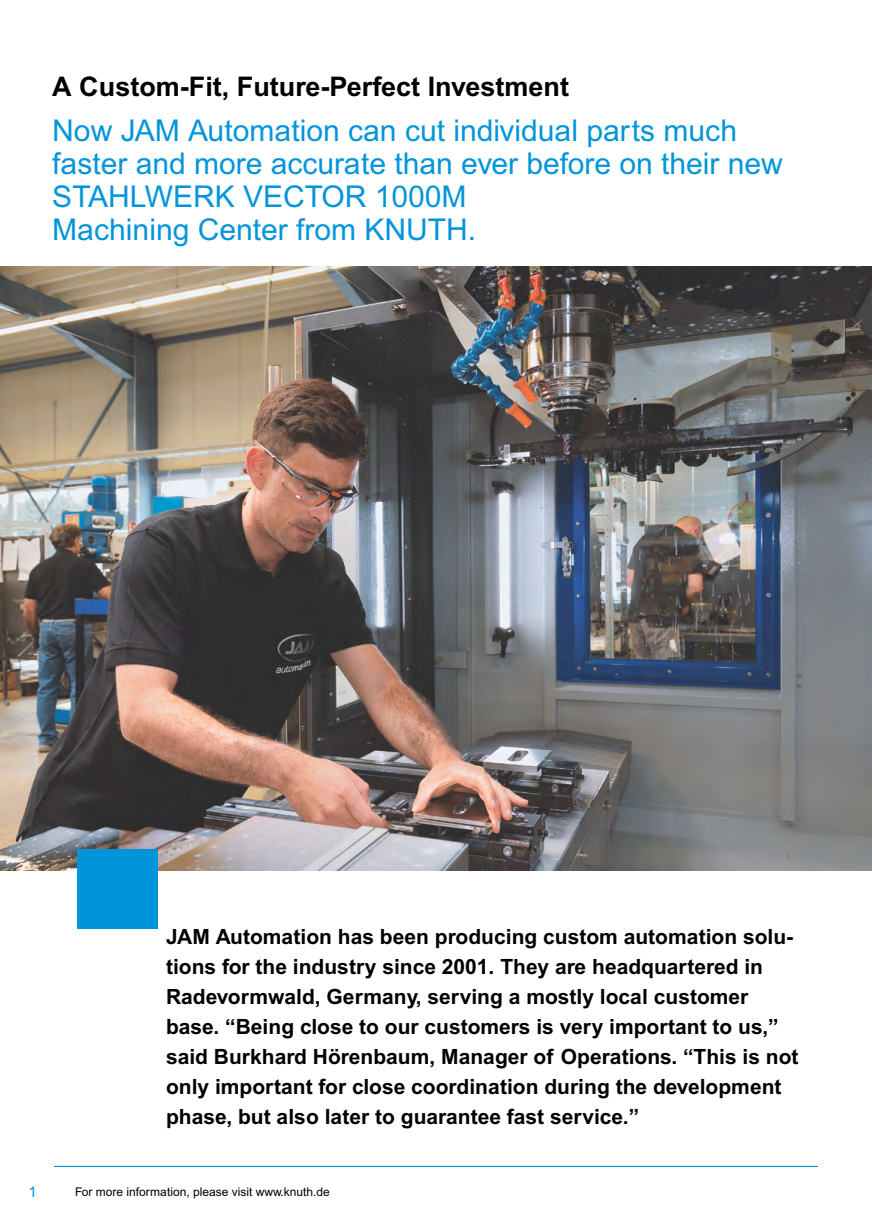
<style>
.page{position:relative;width:872px;height:1221px;background:#fff}
.page>*{position:absolute;margin:0;border:0;box-sizing:border-box;transform-origin:0 0}
.t1{font:30px/33px "Arial MT Pro";color:#0095da}
.t2{font:700 27px "Arial MT Pro";color:#000}
.t3{font:700 21px/30px "Arial MT Pro Cyr";color:#000}
.t4{font:15px "Arial MT Pro";color:#0095da}
.t5{font:12px "Arial MT Pro";color:#000}
</style>
<div class="page">
<img style="left:0;top:267px;width:872px;height:603px">
<hr style="left:54px;top:1165px;width:764px;height:1px;background:#0095da">
<div style="left:77px;top:848px;width:80px;height:80px;background:#0095da"></div>
<p class="t2" style="left:52px;top:71px;width:518px">A Custom-Fit, Future-Perfect Investment</p>
<h1 class="t1" style="left:52px;top:116px;width:732px">Now JAM Automation can cut individual parts much faster and more accurate than ever before on their new STAHLWERK VECTOR 1000M<br>Machining Center from KNUTH.</h1>
<p class="t3" style="left:166px;top:922px;width:634px">JAM Automation has been producing custom automation solu&shy;tions for the industry since 2001. They are headquartered in Radevormwald, Germany, serving a mostly local customer base. “Being close to our customers is very important to us,” said Burkhard Hörenbaum, Manager of Operations. “This is not only important for close coordination during the development phase, but also later to guarantee fast service.”</p>
<p class="t4" style="left:28px;top:1182px;width:10px">1</p>
<p class="t5" style="left:75px;top:1184px;width:256px">For more information, please visit www.knuth.de</p>
</div>
